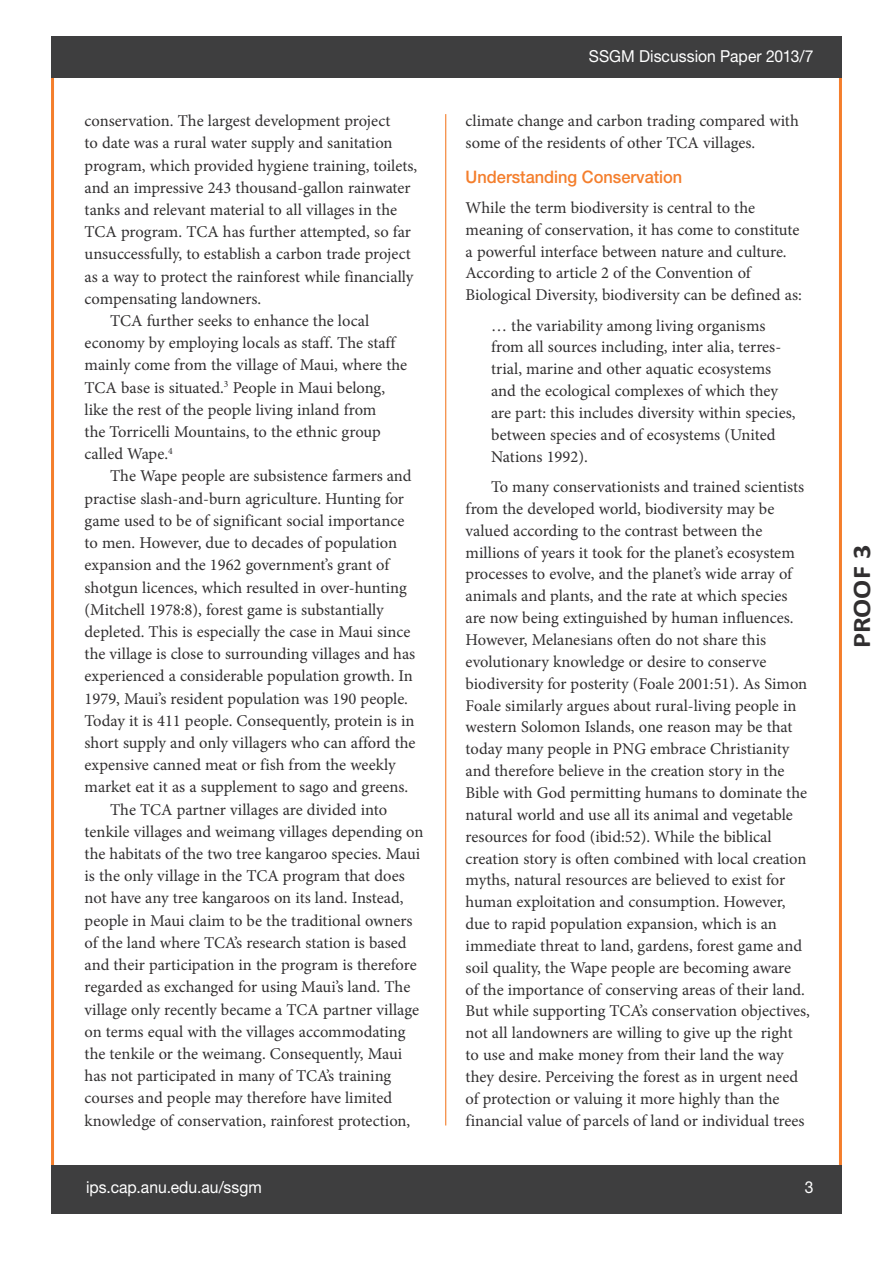
<style>
.page{position:relative;width:893px;height:1263px;background:#fff}
.page>*{position:absolute;margin:0;border:0;box-sizing:border-box;transform-origin:0 0}
.t1{font:700 25.5px "Calibri";color:#312f30;scale:1.11 1}
.t2{font:500 17.25px "Helvetica Neue LT Std";color:#f47e2c;scale:.95 1}
.t3{font:16.5px/21.9px "Minion Pro";color:#312f30}
.t4{font:16.5px "Helvetica Neue LT Std";color:#fff;scale:.95 1}
</style>
<div class="page">
<div style="left:51px;top:1165px;width:790px;height:49px;background:#3e3e3f"></div>
<hr style="left:445px;top:114px;width:1px;height:1011px;background:#f47e2c">
<div style="left:51px;top:36px;width:791px;height:42px;background:#3e3e3f"></div>
<p class="t3" style="left:85px;top:110px;width:307px">conservation. The largest development project</p>
<p class="t3" style="left:85px;top:132px;width:310px">to date was a rural water supply and sanitation</p>
<p class="t3" style="left:85px;top:154px;width:334px">program, which provided hygiene training, toilets,</p>
<p class="t3" style="left:85px;top:177px;width:328px">and an impressive 243 thousand-gallon rainwater</p>
<p class="t3" style="left:85px;top:199px;width:314px">tanks and relevant material to all villages in the</p>
<p class="t3" style="left:85px;top:221px;width:328px">TCA program. TCA has further attempted, so far</p>
<p class="t3" style="left:85px;top:243px;width:328px">unsuccessfully, to establish a carbon trade project</p>
<p class="t3" style="left:85px;top:265px;width:330px">as a way to protect the rainforest while financially</p>
<p class="t3" style="left:85px;top:288px;width:178px">compensating landowners.</p>
<p class="t3" style="left:110px;top:310px;width:261px">TCA further seeks to enhance the local</p>
<p class="t3" style="left:85px;top:332px;width:312px">economy by employing locals as staff. The staff</p>
<p class="t3" style="left:85px;top:354px;width:324px">mainly come from the village of Maui, where the</p>
<p class="t3" style="left:85px;top:376px;width:302px">TCA base is situated.<sup>3</sup> People in Maui belong,</p>
<p class="t3" style="left:85px;top:399px;width:293px">like the rest of the people living inland from</p>
<p class="t3" style="left:85px;top:421px;width:298px">the Torricelli Mountains, to the ethnic group</p>
<p class="t3" style="left:85px;top:443px;width:90px">called Wape.<sup>4</sup></p>
<p class="t3" style="left:110px;top:465px;width:303px">The Wape people are subsistence farmers and</p>
<p class="t3" style="left:85px;top:487px;width:321px">practise slash-and-burn agriculture. Hunting for</p>
<p class="t3" style="left:85px;top:510px;width:321px">game used to be of significant social importance</p>
<p class="t3" style="left:85px;top:532px;width:314px">to men. However, due to decades of population</p>
<p class="t3" style="left:85px;top:554px;width:306px">expansion and the 1962 government’s grant of</p>
<p class="t3" style="left:85px;top:576px;width:324px">shotgun licences, which resulted in over-hunting</p>
<p class="t3" style="left:85px;top:598px;width:301px">(Mitchell 1978:8), forest game is substantially</p>
<p class="t3" style="left:85px;top:621px;width:327px">depleted. This is especially the case in Maui since</p>
<p class="t3" style="left:85px;top:643px;width:332px">the village is close to surrounding villages and has</p>
<p class="t3" style="left:85px;top:665px;width:330px">experienced a considerable population growth. In</p>
<p class="t3" style="left:85px;top:687px;width:325px">1979, Maui’s resident population was 190 people.</p>
<p class="t3" style="left:85px;top:710px;width:331px">Today it is 411 people. Consequently, protein is in</p>
<p class="t3" style="left:85px;top:732px;width:333px">short supply and only villagers who can afford the</p>
<p class="t3" style="left:85px;top:754px;width:313px">expensive canned meat or fish from the weekly</p>
<p class="t3" style="left:85px;top:776px;width:325px">market eat it as a supplement to sago and greens.</p>
<p class="t3" style="left:110px;top:798px;width:279px">The TCA partner villages are divided into</p>
<p class="t3" style="left:85px;top:821px;width:340px">tenkile villages and weimang villages depending on</p>
<p class="t3" style="left:85px;top:843px;width:337px">the habitats of the two tree kangaroo species. Maui</p>
<p class="t3" style="left:85px;top:865px;width:322px">is the only village in the TCA program that does</p>
<p class="t3" style="left:85px;top:887px;width:320px">not have any tree kangaroos on its land. Instead,</p>
<p class="t3" style="left:85px;top:909px;width:329px">people in Maui claim to be the traditional owners</p>
<p class="t3" style="left:85px;top:932px;width:324px">of the land where TCA’s research station is based</p>
<p class="t3" style="left:85px;top:954px;width:334px">and their participation in the program is therefore</p>
<p class="t3" style="left:85px;top:976px;width:327px">regarded as exchanged for using Maui’s land. The</p>
<p class="t3" style="left:85px;top:998px;width:336px">village only recently became a TCA partner village</p>
<p class="t3" style="left:85px;top:1020px;width:322px">on terms equal with the villages accommodating</p>
<p class="t3" style="left:85px;top:1043px;width:319px">the tenkile or the weimang. Consequently, Maui</p>
<p class="t3" style="left:85px;top:1065px;width:308px">has not participated in many of TCA’s training</p>
<p class="t3" style="left:85px;top:1087px;width:309px">courses and people may therefore have limited</p>
<p class="t3" style="left:85px;top:1109px;width:327px">knowledge of conservation, rainforest protection,</p>
<p class="t4" style="left:589px;top:47px;width:238px">SSGM Discussion Paper 2013/7</p>
<p class="t3" style="left:466px;top:110px;width:335px">climate change and carbon trading compared with some of the residents of other TCA villages.</p>
<p class="t2" style="left:466px;top:166px;width:230px">Understanding Conservation</p>
<p class="t3" style="left:466px;top:197px;width:338px">While the term biodiversity is central to the meaning of conservation, it has come to constitute a powerful interface between nature and culture.<br>According to article 2 of the Convention of Biological Diversity, biodiversity can be defined as:</p>
<p class="t3" style="left:491px;top:314px;width:306px">… the variability among living organisms from all sources including, inter alia, terres&shy;trial, marine and other aquatic ecosystems and the ecological complexes of which they are part: this includes diversity within species, between species and of ecosystems (United Nations 1992).</p>
<p class="t3" style="left:466px;top:476px;width:346px;text-indent:26px">To many conservationists and trained scientists from the developed world, biodiversity may be valued according to the contrast between the millions of years it took for the planet’s ecosystem processes to evolve, and the planet’s wide array of animals and plants, and the rate at which species are now being extinguished by human influences.<br>However, Melanesians often do not share this evolutionary knowledge or desire to conserve biodiversity for posterity (Foale 2001:51). As Simon Foale similarly argues about rural-living people in western Solomon Islands, one reason may be that today many people in PNG embrace Christianity and therefore believe in the creation story in the Bible with God permitting humans to dominate the natural world and use all its animal and vegetable resources for food (ibid:52). While the biblical creation story is often combined with local creation myths, natural resources are believed to exist for human exploitation and consumption. However, due to rapid population expansion, which is an immediate threat to land, gardens, forest game and soil quality, the Wape people are becoming aware<br>of the importance of conserving areas of their land.<br>But while supporting TCA’s conservation objectives, not all landowners are willing to give up the right to use and make money from their land the way they desire. Perceiving the forest as in urgent need of protection or valuing it more highly than the financial value of parcels of land or individual trees</p>
<p class="t4" style="left:86px;top:1177px;width:186px">ips.cap.anu.edu.au/ssgm</p>
<p class="t4" style="left:805px;top:1177px;width:11px">3</p>
<h1 class="t1" style="left:846px;top:648px;width:95px;rotate:-90deg">PROOF 3</h1>
</div>
